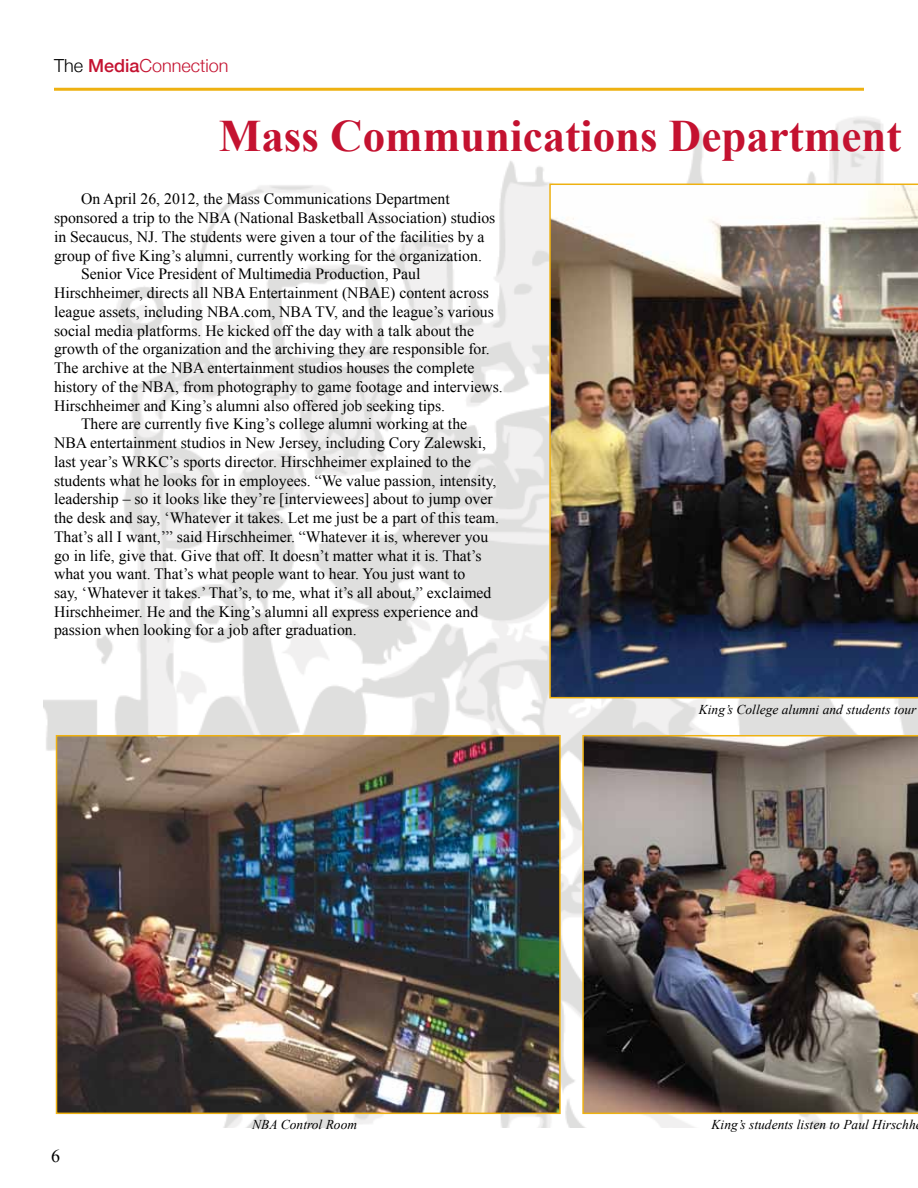
<style>
.page{position:relative;width:918px;height:1188px;background:#fff}
.page>*{position:absolute;margin:0;border:0;box-sizing:border-box;transform-origin:0 0}
.t1{font:700 45px "Times New Roman";color:#c41230}
.t2{font:300 18px "Helvetica Neue";color:#c41230}
.t3{font:18px "Times New Roman";color:#000}
.t4{font:15.75px "Times New Roman";color:#000}
.t5{font:italic 13.5px "Times New Roman";color:#000}
.s1{color:#000}
.s2{font-weight:500}
</style>
<div class="page">
<hr style="left:54px;top:88px;width:810px;height:3px;background:#eeb111">
<img style="left:44px;top:117px;width:874px;height:1011px">
<img style="left:582px;top:735px;width:336px;height:379px">
<img style="left:59px;top:738px;width:499px;height:373px">
<div style="left:56px;top:735px;width:505px;height:379px;border:2px solid #eeb111"></div>
<img style="left:549px;top:184px;width:369px;height:514px">
<p class="t2" style="left:54px;top:55px;width:176px"><span class="s1">The</span> <span class="s2">Media</span>Connection</p>
<h1 class="t1" style="left:219px;top:104px;width:684px">Mass Communications Department</h1>
<p class="t4" style="left:81px;top:189px;width:370px">On April 26, 2012, the Mass Communications Department</p>
<p class="t4" style="left:54px;top:207px;width:443px">sponsored a trip to the NBA (National Basketball Association) studios</p>
<p class="t4" style="left:54px;top:226px;width:432px">in Secaucus, NJ. The students were given a tour of the facilities by a</p>
<p class="t4" style="left:54px;top:245px;width:429px">group of five King’s alumni, currently working for the organization.</p>
<p class="t4" style="left:81px;top:264px;width:341px">Senior Vice President of Multimedia Production, Paul</p>
<p class="t4" style="left:54px;top:282px;width:437px">Hirschheimer, directs all NBA Entertainment (NBAE) content across</p>
<p class="t4" style="left:54px;top:301px;width:441px">league assets, including NBA.com, NBA TV, and the league’s various</p>
<p class="t4" style="left:54px;top:320px;width:422px">social media platforms. He kicked off the day with a talk about the</p>
<p class="t4" style="left:54px;top:339px;width:437px">growth of the organization and the archiving they are responsible for.</p>
<p class="t4" style="left:54px;top:357px;width:422px">The archive at the NBA entertainment studios houses the complete</p>
<p class="t4" style="left:54px;top:376px;width:450px">history of the NBA, from photography to game footage and interviews.</p>
<p class="t4" style="left:54px;top:395px;width:393px">Hirschheimer and King’s alumni also offered job seeking tips.</p>
<p class="t4" style="left:81px;top:413px;width:388px">There are currently five King’s college alumni working at the</p>
<p class="t4" style="left:54px;top:432px;width:434px">NBA entertainment studios in New Jersey, including Cory Zalewski,</p>
<p class="t4" style="left:54px;top:451px;width:419px">last year’s WRKC’s sports director. Hirschheimer explained to the</p>
<p class="t4" style="left:54px;top:470px;width:444px">students what he looks for in employees. “We value passion, intensity,</p>
<p class="t4" style="left:54px;top:488px;width:440px">leadership – so it looks like they’re [interviewees] about to jump over</p>
<p class="t4" style="left:54px;top:507px;width:447px">the desk and say, ‘Whatever it takes. Let me just be a part of this team.</p>
<p class="t4" style="left:54px;top:526px;width:436px">That’s all I want,’” said Hirschheimer. “Whatever it is, wherever you</p>
<p class="t4" style="left:54px;top:545px;width:429px">go in life, give that. Give that off. It doesn’t matter what it is. That’s</p>
<p class="t4" style="left:54px;top:563px;width:413px">what you want. That’s what people want to hear. You just want to</p>
<p class="t4" style="left:54px;top:582px;width:439px">say, ‘Whatever it takes.’ That’s, to me, what it’s all about,” exclaimed</p>
<p class="t4" style="left:54px;top:601px;width:426px">Hirschheimer. He and the King’s alumni all express experience and</p>
<p class="t4" style="left:54px;top:620px;width:304px">passion when looking for a job after graduation.</p>
<p class="t5" style="left:699px;top:701px;width:219px">King’s College alumni and students tour</p>
<p class="t3" style="left:51px;top:1144px;width:10px">6</p>
<p class="t5" style="left:252px;top:1115px;width:107px">NBA Control Room</p>
<p class="t5" style="left:712px;top:1115px;width:206px">King’s students listen to Paul Hirschh</p>
</div>
